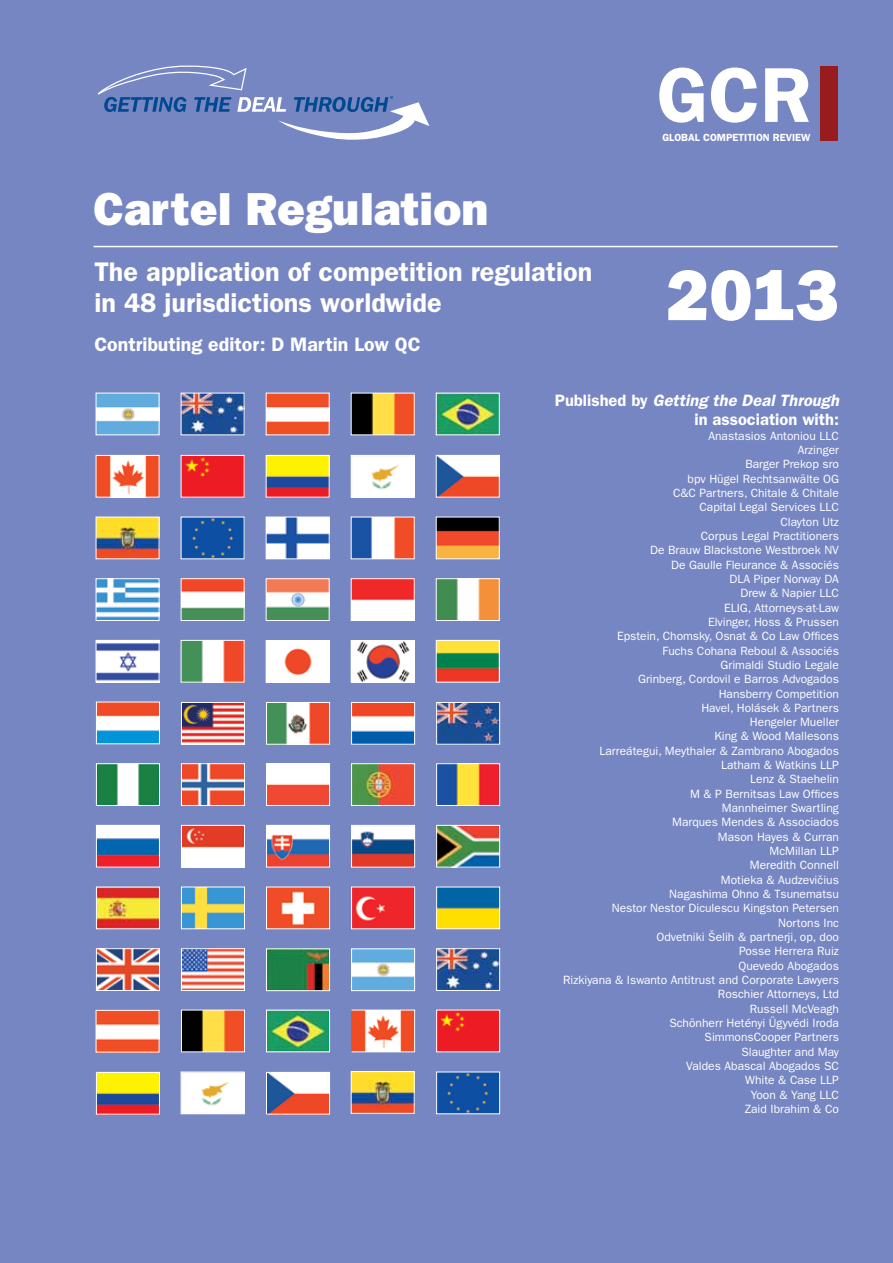
<style>
.page{position:relative;width:893px;height:1263px;background:#7686c2}
.page>*{position:absolute;margin:0;border:0;box-sizing:border-box;transform-origin:0 0}
.t1{font:600 78.15px "Franklin Gothic";color:#fff}
.t2{font:800 72px "Franklin Gothic";color:#fff}
.t3{font:800 46.5px "Franklin Gothic";color:#fff}
.t4{font:600 27px/31.5px "Franklin Gothic";color:#fff}
.t5{font:600 19.5px "Franklin Gothic";color:#fff}
.t6{font:600 16.5px/19.5px "Franklin Gothic";color:#fff;text-align:right}
.t7{font:12px/14.4px "Franklin Gothic";color:#fff;text-align:right}
.t8{font:600 10.35px "Franklin Gothic";color:#fff}
.t9{font:7.35px "Franklin Gothic";color:#004990}
.s1{font-style:italic}
</style>
<div class="page">
<img style="left:98px;top:519px;width:59px;height:38px">
<img style="left:353px;top:457px;width:60px;height:38px">
<div style="left:351px;top:455px;width:64px;height:42px;border:1px solid #fff"></div>
<img style="left:98px;top:457px;width:59px;height:38px">
<div style="left:96px;top:455px;width:63px;height:42px;border:1px solid #fff"></div>
<img style="left:268px;top:457px;width:60px;height:38px">
<div style="left:266px;top:455px;width:64px;height:42px;border:1px solid #fff"></div>
<img style="left:98px;top:580px;width:59px;height:39px">
<div style="left:96px;top:578px;width:63px;height:43px;border:1px solid #fff"></div>
<img style="left:438px;top:519px;width:60px;height:38px">
<div style="left:436px;top:517px;width:64px;height:42px;border:1px solid #fff"></div>
<img style="left:183px;top:519px;width:59px;height:38px">
<img style="left:268px;top:395px;width:60px;height:38px">
<img style="left:353px;top:395px;width:60px;height:38px">
<img style="left:183px;top:395px;width:59px;height:38px">
<img style="left:438px;top:395px;width:60px;height:38px">
<div style="left:436px;top:393px;width:64px;height:42px;border:1px solid #fff"></div>
<img style="left:183px;top:457px;width:59px;height:38px">
<div style="left:181px;top:455px;width:63px;height:42px;border:1px solid #fff"></div>
<img style="left:268px;top:519px;width:60px;height:38px">
<div style="left:266px;top:517px;width:64px;height:42px;border:1px solid #fff"></div>
<img style="left:438px;top:457px;width:60px;height:38px">
<div style="left:436px;top:455px;width:64px;height:42px;border:1px solid #fff"></div>
<svg style="left:98px;top:65px;width:331px;height:75px"></svg>
<img style="left:183px;top:580px;width:59px;height:39px">
<div style="left:181px;top:578px;width:63px;height:43px;border:1px solid #fff"></div>
<img style="left:353px;top:642px;width:60px;height:39px">
<div style="left:351px;top:640px;width:64px;height:43px;border:1px solid #fff"></div>
<img style="left:268px;top:642px;width:60px;height:39px">
<div style="left:266px;top:640px;width:64px;height:43px;border:1px solid #fff"></div>
<img style="left:438px;top:642px;width:60px;height:38px">
<div style="left:436px;top:640px;width:64px;height:42px;border:1px solid #fff"></div>
<img style="left:183px;top:642px;width:59px;height:38px">
<div style="left:181px;top:640px;width:63px;height:42px;border:1px solid #fff"></div>
<img style="left:98px;top:642px;width:59px;height:38px">
<div style="left:96px;top:640px;width:63px;height:42px;border:1px solid #fff"></div>
<img style="left:268px;top:580px;width:60px;height:39px">
<div style="left:266px;top:578px;width:64px;height:43px;border:1px solid #fff"></div>
<img style="left:353px;top:580px;width:60px;height:39px">
<div style="left:351px;top:578px;width:64px;height:43px;border:1px solid #fff"></div>
<img style="left:353px;top:519px;width:60px;height:38px">
<div style="left:351px;top:517px;width:64px;height:42px;border:1px solid #fff"></div>
<img style="left:438px;top:580px;width:60px;height:39px">
<div style="left:436px;top:578px;width:64px;height:43px;border:1px solid #fff"></div>
<img style="left:98px;top:827px;width:60px;height:38px">
<div style="left:96px;top:825px;width:64px;height:42px;border:1px solid #fff"></div>
<img style="left:353px;top:765px;width:60px;height:39px">
<div style="left:351px;top:763px;width:64px;height:43px;border:1px solid #fff"></div>
<img style="left:98px;top:765px;width:60px;height:39px">
<div style="left:96px;top:763px;width:64px;height:43px;border:1px solid #fff"></div>
<img style="left:268px;top:765px;width:60px;height:39px">
<div style="left:266px;top:763px;width:64px;height:43px;border:1px solid #fff"></div>
<img style="left:98px;top:889px;width:60px;height:38px">
<div style="left:96px;top:887px;width:64px;height:42px;border:1px solid #fff"></div>
<img style="left:438px;top:827px;width:60px;height:38px">
<div style="left:436px;top:825px;width:64px;height:42px;border:1px solid #fff"></div>
<img style="left:183px;top:827px;width:60px;height:38px">
<div style="left:181px;top:825px;width:64px;height:42px;border:1px solid #fff"></div>
<img style="left:268px;top:704px;width:60px;height:39px">
<div style="left:266px;top:702px;width:64px;height:43px;border:1px solid #fff"></div>
<img style="left:353px;top:704px;width:60px;height:39px">
<div style="left:351px;top:702px;width:64px;height:43px;border:1px solid #fff"></div>
<img style="left:98px;top:704px;width:60px;height:38px">
<div style="left:96px;top:702px;width:64px;height:42px;border:1px solid #fff"></div>
<img style="left:183px;top:704px;width:60px;height:39px">
<div style="left:181px;top:702px;width:64px;height:43px;border:1px solid #fff"></div>
<img style="left:438px;top:704px;width:60px;height:39px">
<div style="left:436px;top:702px;width:64px;height:43px;border:1px solid #fff"></div>
<img style="left:183px;top:765px;width:60px;height:39px">
<div style="left:181px;top:763px;width:64px;height:43px;border:1px solid #fff"></div>
<img style="left:268px;top:827px;width:60px;height:38px">
<div style="left:266px;top:825px;width:64px;height:42px;border:1px solid #fff"></div>
<img style="left:438px;top:765px;width:60px;height:39px">
<div style="left:436px;top:763px;width:64px;height:43px;border:1px solid #fff"></div>
<img style="left:183px;top:889px;width:60px;height:38px">
<div style="left:181px;top:887px;width:64px;height:42px;border:1px solid #fff"></div>
<img style="left:353px;top:950px;width:60px;height:39px">
<div style="left:351px;top:948px;width:64px;height:43px;border:1px solid #fff"></div>
<img style="left:268px;top:950px;width:60px;height:39px">
<div style="left:266px;top:948px;width:64px;height:43px;border:1px solid #fff"></div>
<img style="left:438px;top:950px;width:60px;height:39px">
<div style="left:436px;top:948px;width:64px;height:43px;border:1px solid #fff"></div>
<img style="left:183px;top:950px;width:60px;height:39px">
<div style="left:181px;top:948px;width:64px;height:43px;border:1px solid #fff"></div>
<img style="left:98px;top:950px;width:60px;height:39px">
<div style="left:96px;top:948px;width:64px;height:43px;border:1px solid #fff"></div>
<img style="left:268px;top:889px;width:60px;height:38px">
<div style="left:266px;top:887px;width:64px;height:42px;border:1px solid #fff"></div>
<img style="left:353px;top:889px;width:60px;height:38px">
<div style="left:351px;top:887px;width:64px;height:42px;border:1px solid #fff"></div>
<img style="left:353px;top:827px;width:60px;height:38px">
<div style="left:351px;top:825px;width:64px;height:42px;border:1px solid #fff"></div>
<img style="left:438px;top:889px;width:60px;height:38px">
<div style="left:436px;top:887px;width:64px;height:42px;border:1px solid #fff"></div>
<img style="left:353px;top:1073px;width:60px;height:39px">
<div style="left:351px;top:1071px;width:64px;height:43px;border:1px solid #fff"></div>
<img style="left:98px;top:1074px;width:60px;height:38px">
<div style="left:96px;top:1072px;width:64px;height:42px;border:1px solid #fff"></div>
<img style="left:268px;top:1074px;width:60px;height:38px">
<div style="left:266px;top:1072px;width:64px;height:42px;border:1px solid #fff"></div>
<img style="left:268px;top:1012px;width:60px;height:38px">
<div style="left:266px;top:1010px;width:64px;height:42px;border:1px solid #fff"></div>
<img style="left:353px;top:1012px;width:60px;height:38px">
<div style="left:351px;top:1010px;width:64px;height:42px;border:1px solid #fff"></div>
<img style="left:98px;top:1012px;width:59px;height:38px">
<div style="left:96px;top:1010px;width:63px;height:42px;border:1px solid #fff"></div>
<img style="left:183px;top:1012px;width:60px;height:38px">
<div style="left:181px;top:1010px;width:64px;height:42px;border:1px solid #fff"></div>
<img style="left:438px;top:1012px;width:60px;height:38px">
<div style="left:436px;top:1010px;width:64px;height:42px;border:1px solid #fff"></div>
<img style="left:183px;top:1073px;width:59px;height:39px">
<div style="left:181px;top:1071px;width:63px;height:43px;border:1px solid #fff"></div>
<img style="left:438px;top:1073px;width:60px;height:39px">
<div style="left:436px;top:1071px;width:64px;height:43px;border:1px solid #fff"></div>
<hr style="left:94px;top:246px;width:744px;height:1px;background:#fff">
<div style="left:821px;top:66px;width:17px;height:75px;background:#981b1e"></div>
<img style="left:98px;top:395px;width:59px;height:38px">
<div style="left:96px;top:393px;width:63px;height:42px;border:1px solid #fff"></div>
<p class="t9" style="left:390px;top:94px;width:7px">®</p>
<h3 class="t3" style="left:94px;top:181px;width:396px">Cartel Regulation</h3>
<h3 class="t4" style="left:94px;top:256px;width:499px">The application of competition regulation in 48 jurisdictions worldwide</h3>
<h3 class="t5" style="left:94px;top:333px;width:328px">Contributing editor: D Martin Low QC</h3>
<h1 class="t1" style="left:657px;top:49px;width:156px">GCR</h1>
<p class="t8" style="left:662px;top:131px;width:150px">GLOBAL COMPETITION REVIEW</p>
<h2 class="t2" style="left:666px;top:253px;width:174px">2013</h2>
<h3 class="t6" style="left:555px;top:390px;width:286px">Published by <span class="s1">Getting the Deal Through </span>in association with:</h3>
<p class="t7" style="left:563px;top:428px;width:277px">Anastasios Antoniou LLC<br>Arzinger<br>Barger Prekop sro<br>bpv Hügel Rechtsanwälte OG<br>C&amp;C Partners, Chitale &amp; Chitale<br>Capital Legal Services LLC<br>Clayton Utz<br>Corpus Legal Practitioners<br>De Brauw Blackstone Westbroek NV<br>De Gaulle Fleurance &amp; Associés<br>DLA Piper Norway DA<br>Drew &amp; Napier LLC<br>ELIG, Attorneys-at-Law<br>Elvinger, Hoss &amp; Prussen<br>Epstein, Chomsky, Osnat &amp; Co Law Offices<br>Fuchs Cohana Reboul &amp; Associés<br>Grimaldi Studio Legale<br>Grinberg, Cordovil e Barros Advogados<br>Hansberry Competition<br>Havel, Holásek &amp; Partners<br>Hengeler Mueller<br>King &amp; Wood Mallesons<br>Larreátegui, Meythaler &amp; Zambrano Abogados<br>Latham &amp; Watkins LLP<br>Lenz &amp; Staehelin<br>M &amp; P Bernitsas Law Offices<br>Mannheimer Swartling<br>Marques Mendes &amp; Associados<br>Mason Hayes &amp; Curran<br>McMillan LLP<br>Meredith Connell<br>Motieka &amp; Audzevicˇius<br>Nagashima Ohno &amp; Tsunematsu<br>Nestor Nestor Diculescu Kingston Petersen<br>Nortons Inc<br>Odvetniki Šelih &amp; partnerji, op, doo<br>Posse Herrera Ruiz<br>Quevedo Abogados<br>Rizkiyana &amp; Iswanto Antitrust and Corporate Lawyers<br>Roschier Attorneys, Ltd<br>Russell McVeagh<br>Schönherr Hetényi Ügyvédi Iroda<br>SimmonsCooper Partners<br>Slaughter and May<br>Valdes Abascal Abogados SC<br>White &amp; Case LLP<br>Yoon &amp; Yang LLC<br>Zaid Ibrahim &amp; Co</p>
</div>
